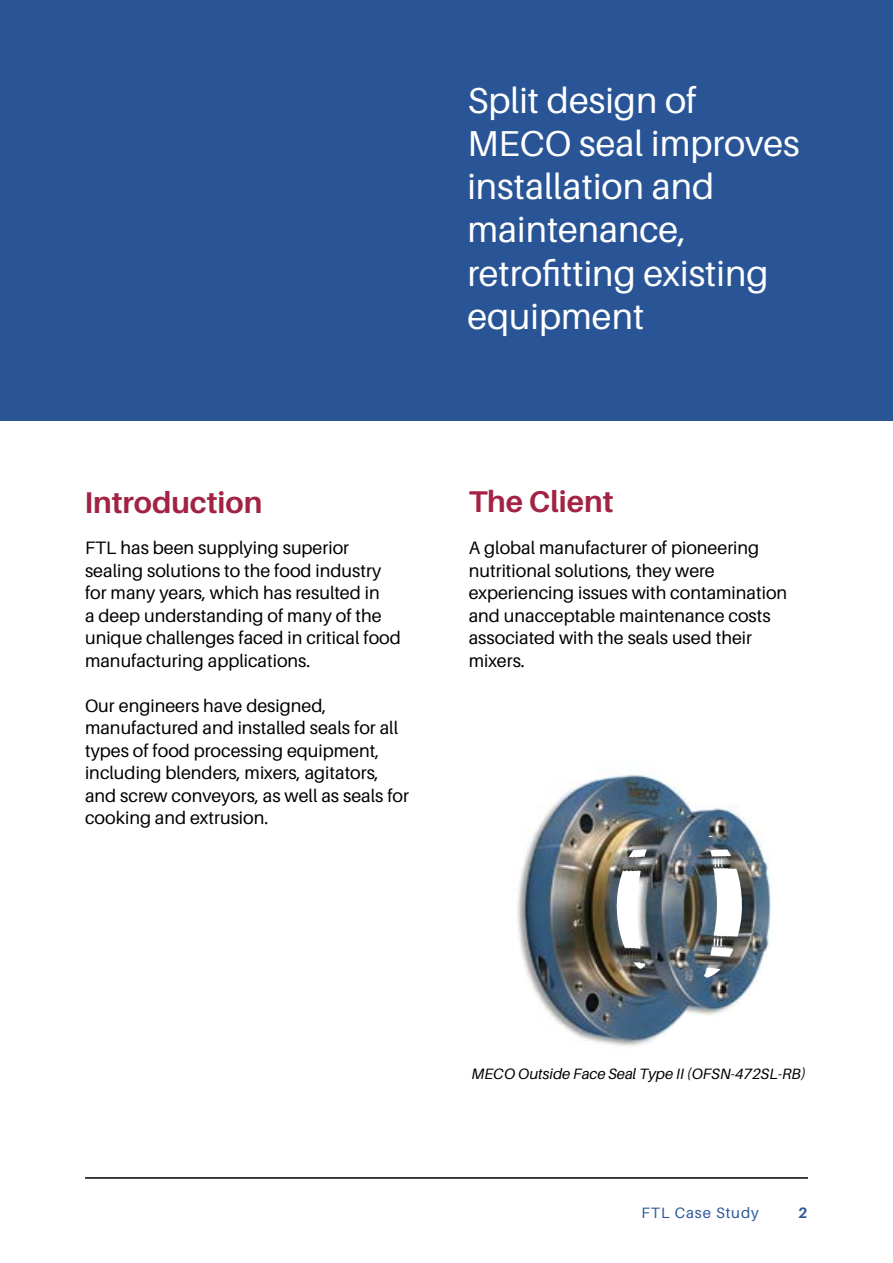
<style>
.page{position:relative;width:893px;height:1263px;background:#fff}
.page>*{position:absolute;margin:0;border:0;box-sizing:border-box;transform-origin:0 0}
.t1{font:36px/43.2px "Aileron";color:#fff}
.t2{font:700 30px "Aileron";color:#a22243}
.t3{font:700 30px "Aileron";color:#a32344}
.t4{font:18px/22.5px "Aileron";color:#000}
.t5{font:italic 15px "Aileron";color:#000}
.t6{font:15px "Aileron";letter-spacing:.06em;color:#2c5698}
.t7{font:700 15px "Aileron";color:#2c5698}
</style>
<div class="page">
<div style="left:0;top:0;width:893px;height:421px;background:#295597"></div>
<hr style="left:85px;top:1177px;width:723px;height:2px;background:#000">
<img style="left:517px;top:775px;width:254px;height:271px">
<h1 class="t1" style="left:467px;top:79px;width:334px">Split design of<br>MECO seal improves installation and maintenance, retrofitting existing equipment</h1>
<h2 class="t2" style="left:84px;top:485px;width:179px">Introduction</h2>
<p class="t4" style="left:85px;top:537px;width:317px">FTL has been supplying superior sealing solutions to the food industry for many years, which has resulted in<br>a deep understanding of many of the unique challenges faced in critical food manufacturing applications.</p>
<p class="t4" style="left:85px;top:694px;width:326px">Our engineers have designed, manufactured and installed seals for all types of food processing equipment, including blenders, mixers, agitators, and screw conveyors, as well as seals for cooking and extrusion.</p>
<h2 class="t3" style="left:469px;top:485px;width:146px">The Client</h2>
<p class="t4" style="left:469px;top:537px;width:320px">A global manufacturer of pioneering nutritional solutions, they were experiencing issues with contamination and unacceptable maintenance costs associated with the seals used their mixers.</p>
<p class="t5" style="left:471px;top:1066px;width:336px">MECO Outside Face Seal Type II (OFSN-472SL-RB)</p>
<p class="t6" style="left:641px;top:1205px;width:119px">FTL Case Study</p>
<p class="t7" style="left:798px;top:1205px;width:11px">2</p>
</div>
